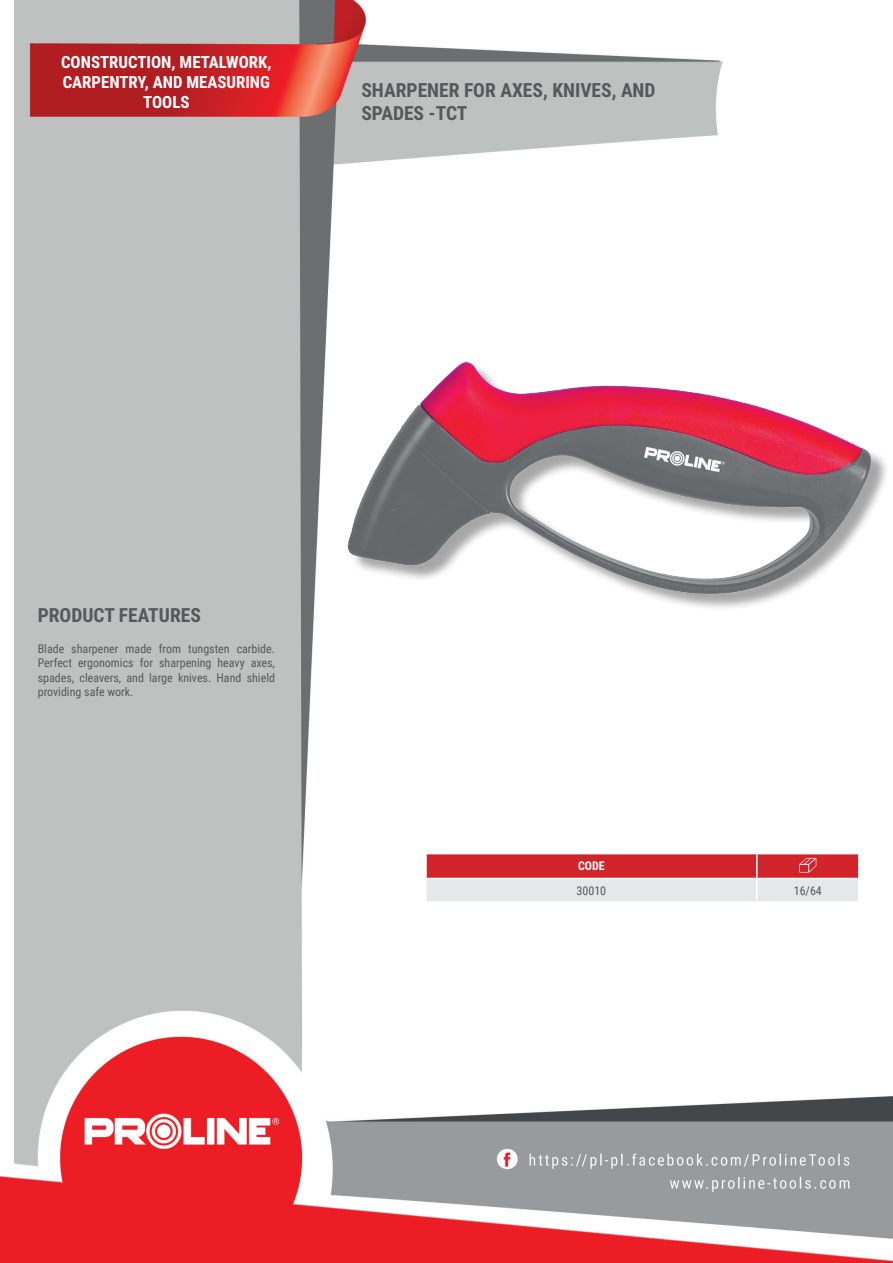
<style>
.page{position:relative;width:893px;height:1263px;background:#fff}
.page>*{position:absolute;margin:0;border:0;box-sizing:border-box;transform-origin:0 0}
.t1{font:700 19.5px/23.4px "Roboto Condensed";color:#57585a}
.t2{font:700 16.8px/20.1px "Roboto Condensed";color:#fff;text-align:center}
.t3{font:12px/14.4px "Roboto Condensed";color:#57585a;text-align:justify}
.t4{font:700 12px "Roboto Condensed";color:#fff}
</style>
<div class="page">
<img style="left:0;top:0;width:893px;height:1263px">
<div style="left:351px;top:365px;width:538px;height:247px;background:#231f20;opacity:.4"></div>
<img style="left:345px;top:362px;width:527px;height:233px">
<hr style="left:425px;top:854px;width:2px;height:24px;background:#fff">
<hr style="left:425px;top:879px;width:2px;height:22px;background:#fff">
<hr style="left:858px;top:854px;width:2px;height:24px;background:#fff">
<hr style="left:858px;top:879px;width:2px;height:22px;background:#fff">
<hr style="left:757px;top:853px;width:103px;height:1px;background:#fff">
<hr style="left:425px;top:853px;width:332px;height:1px;background:#fff">
<hr style="left:425px;top:878px;width:332px;height:1px;background:#fff">
<hr style="left:757px;top:878px;width:103px;height:1px;background:#fff">
<hr style="left:425px;top:901px;width:332px;height:2px;background:#fff">
<hr style="left:757px;top:901px;width:103px;height:2px;background:#fff">
<svg style="left:426px;top:853px;width:433px;height:48px;background:#dd8a8e"></svg>
<h2 class="t2" style="left:61px;top:51px;width:212px">CONSTRUCTION, METALWORK,<br>CARPENTRY, AND MEASURING<br>TOOLS</h2>
<h1 class="t1" style="left:361px;top:77px;width:296px">SHARPENER FOR AXES, KNIVES, AND<br>SPADES -TCT</h1>
<h1 class="t1" style="left:38px;top:602px;width:165px">PRODUCT FEATURES</h1>
<p class="t3" style="left:38px;top:641px;width:239px">Blade sharpener made from tungsten carbide.<br>Perfect ergonomics for sharpening heavy axes, spades, cleavers, and large knives. Hand shield providing safe work.</p>
<p class="t4" style="left:578px;top:858px;width:28px">CODE</p>
<p class="t3" style="left:577px;top:883px;width:31px">30010</p>
<p class="t3" style="left:794px;top:883px;width:30px">16/64</p>
</div>
